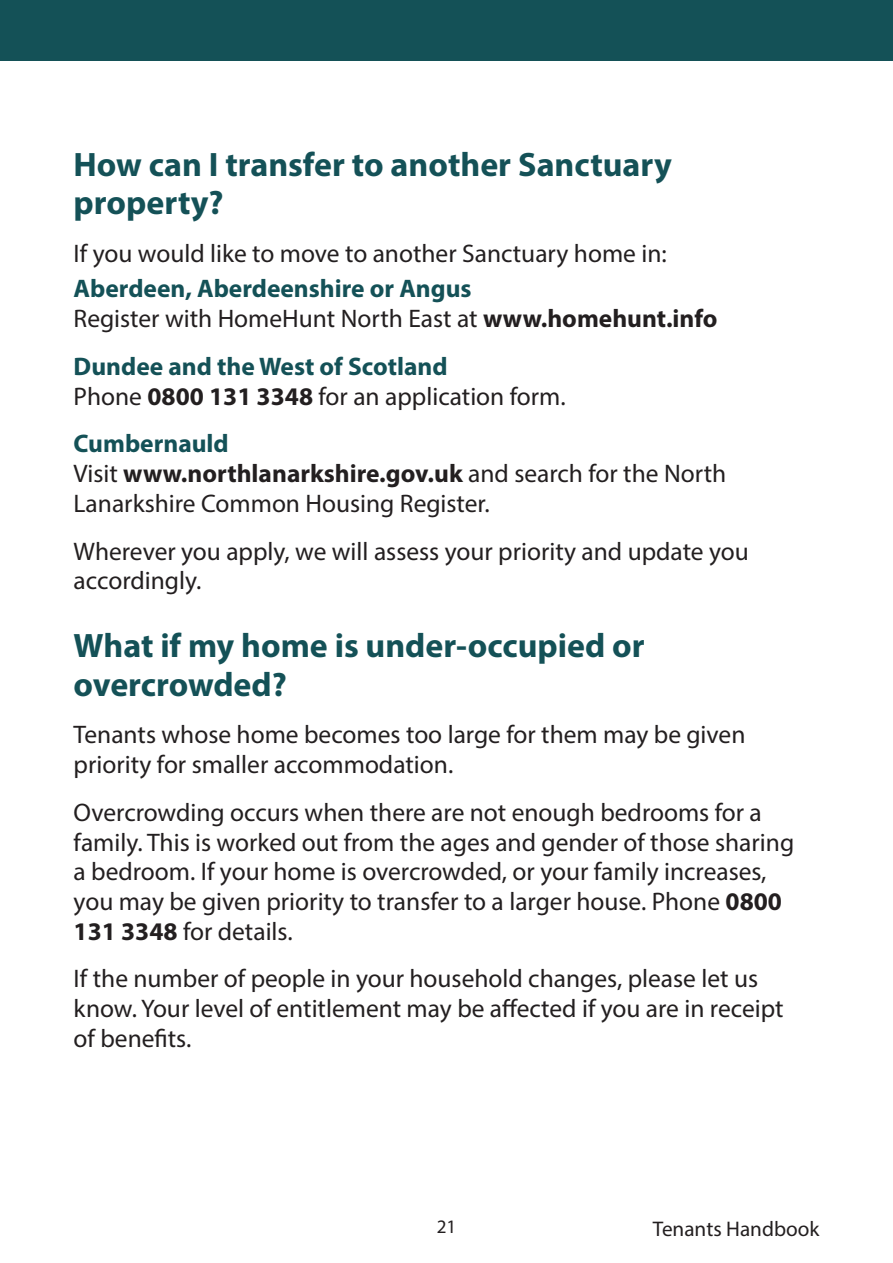
<style>
.page{position:relative;width:893px;height:1263px;background:#fff}
.page>*{position:absolute;margin:0;border:0;box-sizing:border-box;transform-origin:0 0}
.Subheads{font:700 33.9px/38.2px "Myriad Pro";color:#145157}
.Subheads-2{font:25.5px/29.7px "Myriad Pro";color:#231f20}
.body_copy{font:25.5px/29.7px "Myriad Pro";color:#231f20}
.body_copy-2{font:700 25.5px/29.7px "Myriad Pro";color:#145157}
.t1{font:21.15px "Myriad Pro";color:#231f20}
.t2{font:19.05px "Myriad Pro";color:#231f20}
.s1{font-weight:700;color:#145157}
.s2{font-weight:700}
.s3{font-weight:400;color:#231f20}
.s4{color:#231f20}
</style>
<div class="page">
<div style="left:0;top:0;width:893px;height:60px;background:#145157"></div>
<p class="Subheads" style="left:74px;top:144px;width:600px">How can I transfer to another Sanctuary property?</p>
<p class="Subheads-2" style="left:74px;top:238px;width:595px">If you would like to move to another Sanctuary home in:</p>
<p class="body_copy" style="left:74px;top:274px;width:645px"><span class="s1">Aberdeen, Aberdeenshire or Angus<br></span>Register with HomeHunt North East at <span class="s2">www.homehunt.info</span></p>
<p class="body_copy-2" style="left:74px;top:351px;width:494px">Dundee and the West of Scotland<br><span class="s3">Phone</span> <span class="s4">0800 131 3348</span> <span class="s3">for an application form.</span></p>
<p class="body_copy" style="left:74px;top:429px;width:654px"><span class="s1">Cumbernauld<br></span>Visit <span class="s2">www.northlanarkshire.gov.uk</span> and search for the North<br>Lanarkshire Common Housing Register.</p>
<p class="body_copy" style="left:74px;top:536px;width:677px">Wherever you apply, we will assess your priority and update you accordingly.</p>
<p class="Subheads" style="left:74px;top:626px;width:572px">What if my home is under-occupied or overcrowded?</p>
<p class="Subheads-2" style="left:74px;top:720px;width:673px">Tenants whose home becomes too large for them may be given priority for smaller accommodation.</p>
<p class="Subheads-2" style="left:74px;top:797px;width:722px">Overcrowding occurs when there are not enough bedrooms for a family. This is worked out from the ages and gender of those sharing a bedroom. If your home is overcrowded, or your family increases, you may be given priority to transfer to a larger house. Phone <span class="s2">0800<br>131 3348</span> for details.</p>
<p class="Subheads-2" style="left:74px;top:964px;width:711px">If the number of people in your household changes, please let us know. Your level of entitlement may be affected if you are in receipt of benefits.</p>
<p class="t2" style="left:437px;top:1214px;width:21px">21</p>
<p class="t1" style="left:653px;top:1216px;width:168px">Tenants Handbook</p>
</div>
